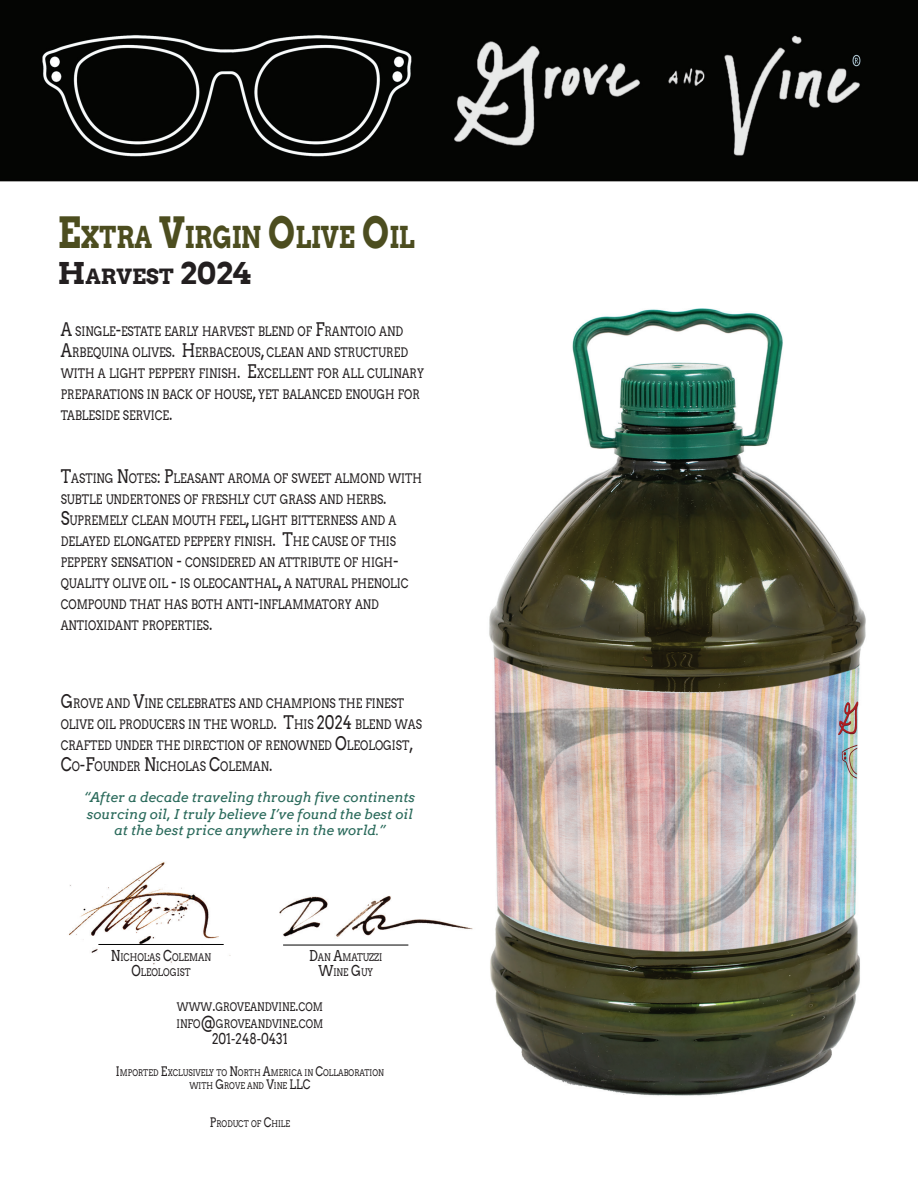
<style>
.page{position:relative;width:918px;height:1188px;background:#fff}
.page>*{position:absolute;margin:0;border:0;box-sizing:border-box;transform-origin:0 0}
.t1{font:700 30.15px "Arvo";color:#4c4d1f;scale:.8 1}
.t2{font:700 21px "Arvo";color:#231f20}
.t3{font:15px "Arvo";color:#231f20;scale:.8 1}
.t4{font:italic 13.5px/16.2px "Arvo";color:#29695a;text-align:center}
.t5{font:13.2px/21px "Arvo";color:#231f20;scale:.8 1}
.t6{font:11.85px/16.5px "Arvo";color:#231f20;scale:.8 1}
.t7{font:10.5px/15px "Arvo";color:#231f20;text-align:center;scale:.8 1}
.t8{font:9.15px/13.5px "Arvo";color:#231f20;scale:.8 1}
.s1{font-size:43.2px}
.s2{font-size:30px}
.s3{font-size:18.75px}
.s4{font-size:15px}
.s5{font-size:16.8px}
.s6{font-size:13.2px}
</style>
<div class="page">
<img style="left:0;top:0;width:918px;height:1096px">
<hr style="left:98px;top:944px;width:126px;height:1px;background:#000">
<hr style="left:283px;top:945px;width:125px;height:1px;background:#000">
<h1 class="t1" style="left:58px;top:218px;width:448px"><span class="s1">E</span>XTRA <span class="s1">V</span>IRGIN <span class="s1">O</span>LIVE <span class="s1">O</span>IL</h1>
<h2 class="t2" style="left:58px;top:263px;width:195px"><span class="s2">H</span>ARVEST <span class="s2">2024</span></h2>
<p class="t5" style="left:61px;top:321px;width:456px"><span class="s3">A</span> SINGLE<span class="s3">-</span>ESTATE EARLY HARVEST BLEND OF <span class="s3">F</span>RANTOIO AND <span class="s3">A</span>RBEQUINA OLIVES<span class="s3">. H</span> ERBACEOUS<span class="s3">,</span> CLEAN AND STRUCTURED WITH A LIGHT PEPPERY FINISH<span class="s3">. E</span>XCELLENT FOR ALL CULINARY PREPARATIONS IN BACK OF HOUSE<span class="s3">,</span> YET BALANCED ENOUGH FOR TABLESIDE SERVICE<span class="s3">.</span></p>
<p class="t5" style="left:61px;top:468px;width:453px"><span class="s3">T</span>ASTING <span class="s3">N</span>OTES<span class="s3">: P</span>LEASANT AROMA OF SWEET ALMOND WITH SUBTLE UNDERTONES OF FRESHLY CUT GRASS AND HERBS<span class="s3">.<br>S</span>UPREMELY CLEAN MOUTH FEEL<span class="s3">,</span> LIGHT BITTERNESS AND A DELAYED ELONGATED PEPPERY FINISH<span class="s3">. T</span>HE CAUSE OF THIS PEPPERY SENSATION <span class="s3">-</span> CONSIDERED AN ATTRIBUTE OF HIGH<span class="s3">-</span>QUALITY OLIVE OIL <span class="s3">-</span> IS OLEOCANTHAL<span class="s3">,</span> A NATURAL PHENOLIC COMPOUND THAT HAS BOTH ANTI<span class="s3">-</span>INFLAMMATORY AND ANTIOXIDANT PROPERTIES<span class="s3">.</span></p>
<p class="t5" style="left:61px;top:693px;width:453px"><span class="s3">G</span> ROVE AND <span class="s3">V</span>INE CELEBRATES AND CHAMPIONS THE FINEST OLIVE OIL PRODUCERS IN THE WORLD<span class="s3">. T</span>HIS <span class="s3">2024</span> BLEND WAS CRAFTED UNDER THE DIRECTION OF RENOWNED <span class="s3">O</span>LEOLOGIST<span class="s3">, C</span>O<span class="s3">-F</span>OUNDER <span class="s3">N</span>ICHOLAS <span class="s3">C</span>OLEMAN<span class="s3">.</span></p>
<p class="t4" style="left:84px;top:789px;width:332px">“After a decade traveling through five continents sourcing oil, I truly believe I’ve found the best oil at the best price anywhere in the world.”</p>
<p class="t7" style="left:111px;top:950px;width:127px"><span class="s4">N</span>ICHOLAS <span class="s4">C</span>OLEMAN<br><span class="s4">O</span>LEOLOGIST</p>
<p class="t7" style="left:309px;top:950px;width:93px"><span class="s4">D</span>AN <span class="s4">A</span>MATUZZI<br><span class="s4">W</span>INE <span class="s4">G</span> UY</p>
<p class="t6" style="left:177px;top:999px;width:185px">WWW<span class="s5">.</span>GROVEANDVINE<span class="s5">.</span>COM<br>INFO<span class="s5">@</span>GROVEANDVINE<span class="s5">.</span>COM</p>
<p class="t3" style="left:212px;top:1030px;width:96px">201-248-0431</p>
<p class="t8" style="left:189px;top:1066px;width:245px;text-indent:-73px"><span class="s6">I</span> MPORTED <span class="s6">E</span>XCLUSIVELY TO <span class="s6">N</span>ORTH <span class="s6">A</span>MERICA IN <span class="s6">C</span>OLLABORATION<br>WITH <span class="s6">G</span> ROVE AND <span class="s6">V</span>INE <span class="s6">LLC</span></p>
<p class="t8" style="left:210px;top:1117px;width:102px"><span class="s6">P</span>RODUCT OF <span class="s6">C</span>HILE</p>
</div>
